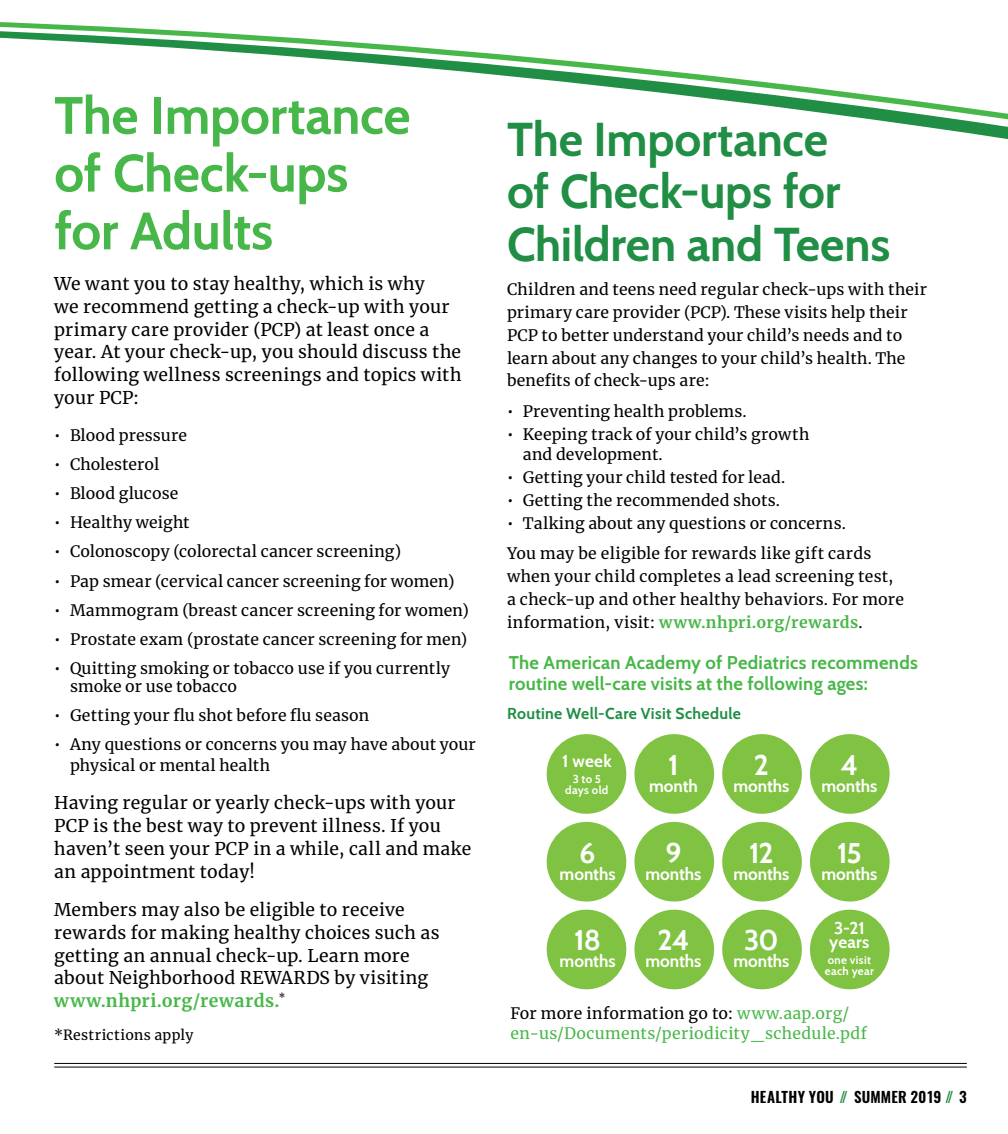
<style>
.page{position:relative;width:1008px;height:1134px;background:#fff}
.page>*{position:absolute;margin:0;border:0;box-sizing:border-box;transform-origin:0 0}
.header_XL{font:700 52.5px/57.8px "Cabin";letter-spacing:-.005em;color:#48b749}
.header_XL-2{font:700 47.25px/52.5px "Cabin";letter-spacing:-.005em;color:#208e44}
.body{font:700 28.35px "Cabin";letter-spacing:-.035em;color:#fff}
.body-2{font:700 18.38px/21px "Cabin";letter-spacing:.015em;color:#48b749}
.body-3{font:17.5px/22.8px "Merriweather";letter-spacing:.015em;color:#000}
.body-4{font:700 16.97px/14.2px "Cabin";color:#fff}
.body-5{font:15.75px/22.8px "Merriweather";letter-spacing:.01em;color:#000}
.body-6{font:15.75px "Merriweather";letter-spacing:.025em;color:#48b749}
.body-7{font:700 15.75px "Cabin";letter-spacing:.02em;color:#208e44}
.t1{font:600 14.88px "Oswald";letter-spacing:.01em;color:#000}
.body-8{font:14px "Merriweather";letter-spacing:.02em;color:#000}
.body-9{font:700 11.38px/11.4px "Cabin";letter-spacing:.03em;color:#fff;text-align:center}
.s1{font-weight:700;color:#48b749}
.s2{color:#48b749}
.s3{color:#208e44}
</style>
<div class="page">
<hr style="left:54px;top:1063px;width:913px;height:1px;background:#000">
<hr style="left:54px;top:1067px;width:913px;height:1px;background:#000">
<svg style="left:0;top:22px;width:1008px;height:117px"></svg>
<div style="left:547px;top:734px;width:79px;height:80px;background:#80c342;border-radius:50%"></div>
<div style="left:634px;top:734px;width:80px;height:80px;background:#80c342;border-radius:50%"></div>
<div style="left:722px;top:734px;width:80px;height:80px;background:#80c342;border-radius:50%"></div>
<div style="left:547px;top:822px;width:79px;height:80px;background:#80c342;border-radius:50%"></div>
<div style="left:634px;top:822px;width:80px;height:80px;background:#80c342;border-radius:50%"></div>
<div style="left:722px;top:822px;width:80px;height:80px;background:#80c342;border-radius:50%"></div>
<div style="left:547px;top:910px;width:79px;height:79px;background:#80c342;border-radius:50%"></div>
<div style="left:634px;top:910px;width:80px;height:79px;background:#80c342;border-radius:50%"></div>
<div style="left:722px;top:910px;width:80px;height:79px;background:#80c342;border-radius:50%"></div>
<div style="left:810px;top:734px;width:80px;height:80px;background:#80c342;border-radius:50%"></div>
<div style="left:810px;top:822px;width:80px;height:80px;background:#80c342;border-radius:50%"></div>
<div style="left:810px;top:910px;width:80px;height:79px;background:#80c342;border-radius:50%"></div>
<p class="header_XL" style="left:54px;top:83px;width:358px">The Importance of Check-ups for Adults</p>
<p class="body-3" style="left:54px;top:272px;width:409px">We want you to stay healthy, which is why<br>we recommend getting a check-up with your primary care provider (PCP) at least once a year. At your check-up, you should discuss the following wellness screenings and topics with your PCP:</p>
<p class="body-5" style="left:54px;top:423px;width:134px">• Blood pressure</p>
<p class="body-5" style="left:54px;top:452px;width:107px">• Cholesterol</p>
<p class="body-5" style="left:54px;top:482px;width:126px">• Blood glucose</p>
<p class="body-5" style="left:54px;top:511px;width:137px">• Healthy weight</p>
<p class="body-5" style="left:54px;top:540px;width:348px">• Colonoscopy (colorectal cancer screening)</p>
<p class="body-5" style="left:54px;top:569px;width:402px">• Pap smear (cervical cancer screening for women)</p>
<p class="body-5" style="left:54px;top:598px;width:416px">• Mammogram (breast cancer screening for women)</p>
<p class="body-5" style="left:54px;top:627px;width:415px">• Prostate exam (prostate cancer screening for men)</p>
<p class="body-5" style="left:70px;top:659px;width:382px;line-height:17.5px;text-indent:-16px">• Quitting smoking or tobacco use if you currently smoke or use tobacco</p>
<p class="body-5" style="left:54px;top:703px;width:317px">• Getting your flu shot before flu season</p>
<p class="body-5" style="left:70px;top:733px;width:407px;line-height:21px;text-indent:-16px">• Any questions or concerns you may have about your physical or mental health</p>
<p class="body-3" style="left:54px;top:791px;width:419px">Having regular or yearly check-ups with your PCP is the best way to prevent illness. If you haven’t seen your PCP in a while, call and make an appointment today!</p>
<p class="body-3" style="left:54px;top:898px;width:387px">Members may also be eligible to receive rewards for making healthy choices such as getting an annual check-up. Learn more about Neighborhood REWARDS by visiting <span class="s1">www.nhpri.org/rewards.</span><sup>*</sup></p>
<p class="body-8" style="left:54px;top:1025px;width:141px">*Restrictions apply</p>
<p class="header_XL-2" style="left:507px;top:110px;width:385px">The Importance<br>of Check-ups for<br>Children and Teens</p>
<p class="body-5" style="left:507px;top:278px;width:421px">Children and teens need regular check-ups with their primary care provider (PCP). These visits help their PCP to better understand your child’s needs and to learn about any changes to your child’s health. The benefits of check-ups are:</p>
<p class="body-5" style="left:507px;top:400px;width:241px">• Preventing health problems.</p>
<p class="body-5" style="left:523px;top:425px;width:288px;line-height:19.2px;text-indent:-16px">• Keeping track of your child’s growth and development.</p>
<p class="body-5" style="left:507px;top:465px;width:280px">• Getting your child tested for lead.</p>
<p class="body-5" style="left:507px;top:488px;width:275px">• Getting the recommended shots.</p>
<p class="body-5" style="left:507px;top:511px;width:340px">• Talking about any questions or concerns.</p>
<p class="body-5" style="left:507px;top:542px;width:398px">You may be eligible for rewards like gift cards when your child completes a lead screening test, a check-up and other healthy behaviors. For more information, visit: <span class="s1">www.nhpri.org/rewards</span>.</p>
<p class="body-2" style="left:509px;top:651px;width:411px">The American Academy of Pediatrics recommends routine well-care visits at the following ages:</p>
<p class="body-7" style="left:507px;top:701px;width:235px">Routine Well-Care Visit Schedule</p>
<p class="body-4" style="left:562px;top:753px;width:51px">1 week</p>
<p class="body-9" style="left:565px;top:773px;width:45px">3 to 5 days old</p>
<p class="body" style="left:754px;top:742px;width:17px">2</p>
<p class="body-4" style="left:733px;top:778px;width:58px">months</p>
<p class="body" style="left:668px;top:742px;width:12px">1</p>
<p class="body-4" style="left:649px;top:778px;width:50px">month</p>
<p class="body" style="left:841px;top:742px;width:19px">4</p>
<p class="body-4" style="left:821px;top:778px;width:58px">months</p>
<p class="body" style="left:580px;top:830px;width:17px">6</p>
<p class="body-4" style="left:560px;top:866px;width:58px">months</p>
<p class="body" style="left:665px;top:830px;width:17px">9</p>
<p class="body-4" style="left:645px;top:866px;width:58px">months</p>
<p class="body" style="left:749px;top:830px;width:26px">12</p>
<p class="body-4" style="left:733px;top:866px;width:58px">months</p>
<p class="body" style="left:837px;top:830px;width:26px">15</p>
<p class="body-4" style="left:821px;top:866px;width:58px">months</p>
<p class="body-4" style="left:829px;top:920px;width:42px">3-21 years</p>
<p class="body-9" style="left:825px;top:954px;width:51px;text-align:left">one visit each year</p>
<p class="body" style="left:574px;top:918px;width:28px">18</p>
<p class="body-4" style="left:560px;top:953px;width:58px">months</p>
<p class="body-5" style="left:511px;top:1001px;width:340px">For more information go to: <span class="s2">www.aap.org/</span></p>
<p class="body-6" style="left:511px;top:1023px;width:358px">en-us/Documents/periodicity_schedule.pdf</p>
<p class="body" style="left:657px;top:918px;width:34px">24</p>
<p class="body-4" style="left:645px;top:953px;width:58px">months</p>
<p class="body" style="left:744px;top:918px;width:36px">30</p>
<p class="body-4" style="left:733px;top:953px;width:58px">months</p>
<p class="t1" style="left:751px;top:1087px;width:217px">HEALTHY YOU <span class="s3">//</span> SUMMER 2019 <span class="s3">//</span> 3</p>
</div>
